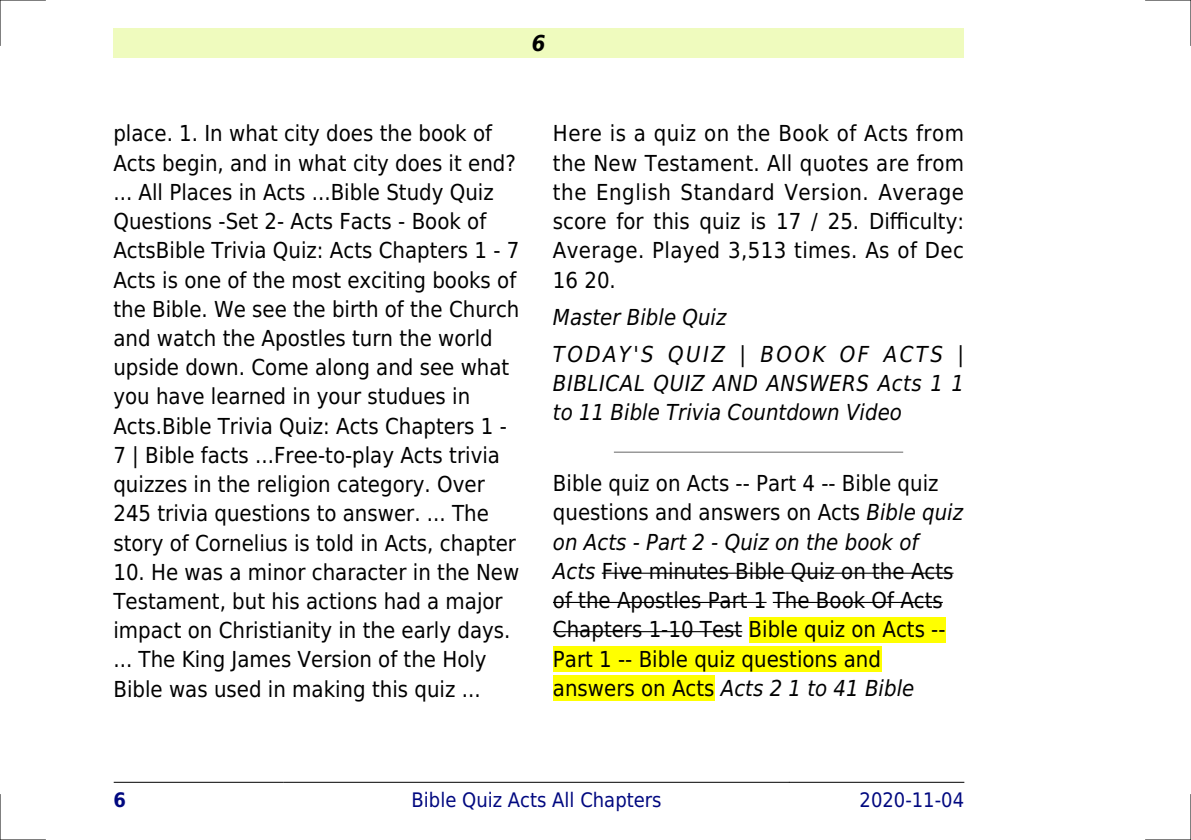
<style>
.page{position:relative;width:1191px;height:840px;background:#fff}
.page>*{position:absolute;margin:0;border:0;box-sizing:border-box;transform-origin:0 0}
.t1{font:22px/29.2px "DejaVu Sans Condensed";color:#000}
.t2{font:italic 22px/29.2px "DejaVu Sans Condensed";letter-spacing:.015em;color:#000}
.t3{font:italic 22px/37.2px "DejaVu Sans Condensed";letter-spacing:.11em;color:#000}
.t4{font:italic 700 22px "DejaVu Sans Condensed";color:#000}
.t5{font:20px "DejaVu Sans Condensed";color:#000880}
.t6{font:700 20px "DejaVu Sans Condensed";color:#000880}
.s1{font-style:italic}
</style>
<div class="page">
<div style="left:113px;top:28px;width:851px;height:30px;background:#effbbe"></div>
<hr style="left:114px;top:781px;width:170px;height:1px;background:#000">
<hr style="left:284px;top:781px;width:505px;height:1px;background:#000">
<hr style="left:789px;top:781px;width:175px;height:1px;background:#000">
<hr style="left:614px;top:451px;width:288px;height:1px;background:#999">
<hr style="left:602px;top:572px;width:351px;height:1px;background:#000">
<hr style="left:553px;top:601px;width:213px;height:1px;background:#000">
<hr style="left:773px;top:601px;width:170px;height:1px;background:#000">
<hr style="left:553px;top:630px;width:189px;height:2px;background:#000">
<div style="left:748px;top:616px;width:197px;height:26px;background:#ff0"></div>
<div style="left:553px;top:645px;width:328px;height:26px;background:#ff0"></div>
<div style="left:553px;top:675px;width:161px;height:25px;background:#ff0"></div>
<hr style="left:0;top:0;width:45px;height:1px;background:#000">
<hr style="left:1145px;top:0;width:46px;height:1px;background:#000">
<hr style="left:0;top:839px;width:45px;height:1px;background:#000">
<hr style="left:1145px;top:839px;width:46px;height:1px;background:#000">
<hr style="left:0;top:0;width:1px;height:45px;background:#000">
<hr style="left:0;top:794px;width:1px;height:45px;background:#000">
<hr style="left:1190px;top:0;width:1px;height:45px;background:#000">
<hr style="left:1190px;top:794px;width:1px;height:45px;background:#000">
<p class="t4" style="left:532px;top:30px;width:15px">6</p>
<p class="t1" style="left:113px;top:119px;width:407px">place. 1. In what city does the book of Acts begin, and in what city does it end? ... All Places in Acts ...Bible Study Quiz Questions -Set 2- Acts Facts - Book of ActsBible Trivia Quiz: Acts Chapters 1 - 7<br>Acts is one of the most exciting books of the Bible. We see the birth of the Church and watch the Apostles turn the world upside down. Come along and see what you have learned in your studues in Acts.Bible Trivia Quiz: Acts Chapters 1 - 7 | Bible facts ...Free-to-play Acts trivia quizzes in the religion category. Over 245 trivia questions to answer. ... The story of Cornelius is told in Acts, chapter</p>
<p class="t1" style="left:113px;top:557px;width:407px">10. He was a minor character in the New Testament, but his actions had a major impact on Christianity in the early days. ... The King James Version of the Holy Bible was used in making this quiz ...</p>
<p class="t1" style="left:553px;top:119px;width:413px;text-align:justify">Here is a quiz on the Book of Acts from the New Testament. All quotes are from the English Standard Version. Average score for this quiz is 17 / 25. Difficulty:<br>Average. Played 3,513 times. As of Dec 16 20.</p>
<p class="t3" style="left:553px;top:298px;width:412px">Master Bible Quiz<br>TODAY'S QUIZ | BOOK OF ACTS |</p>
<p class="t2" style="left:553px;top:369px;width:413px">BIBLICAL QUIZ AND ANSWERS Acts 1 1 to 11 Bible Trivia Countdown Video</p>
<p class="t1" style="left:553px;top:468px;width:412px">Bible quiz on Acts -- Part 4 -- Bible quiz questions and answers on Acts <span class="s1">Bible quiz on Acts - Part 2 - Quiz on the book of Acts</span> Five minutes Bible Quiz on the Acts of the Apostles Part 1 The Book Of Acts Chapters 1-10 Test Bible quiz on Acts -- Part 1 -- Bible quiz questions and answers on Acts <span class="s1">Acts 2 1 to 41 Bible</span></p>
<p class="t6" style="left:113px;top:787px;width:14px">6</p>
<p class="t5" style="left:411px;top:787px;width:251px">Bible Quiz Acts All Chapters</p>
<p class="t5" style="left:859px;top:787px;width:106px">2020-11-04</p>
</div>
